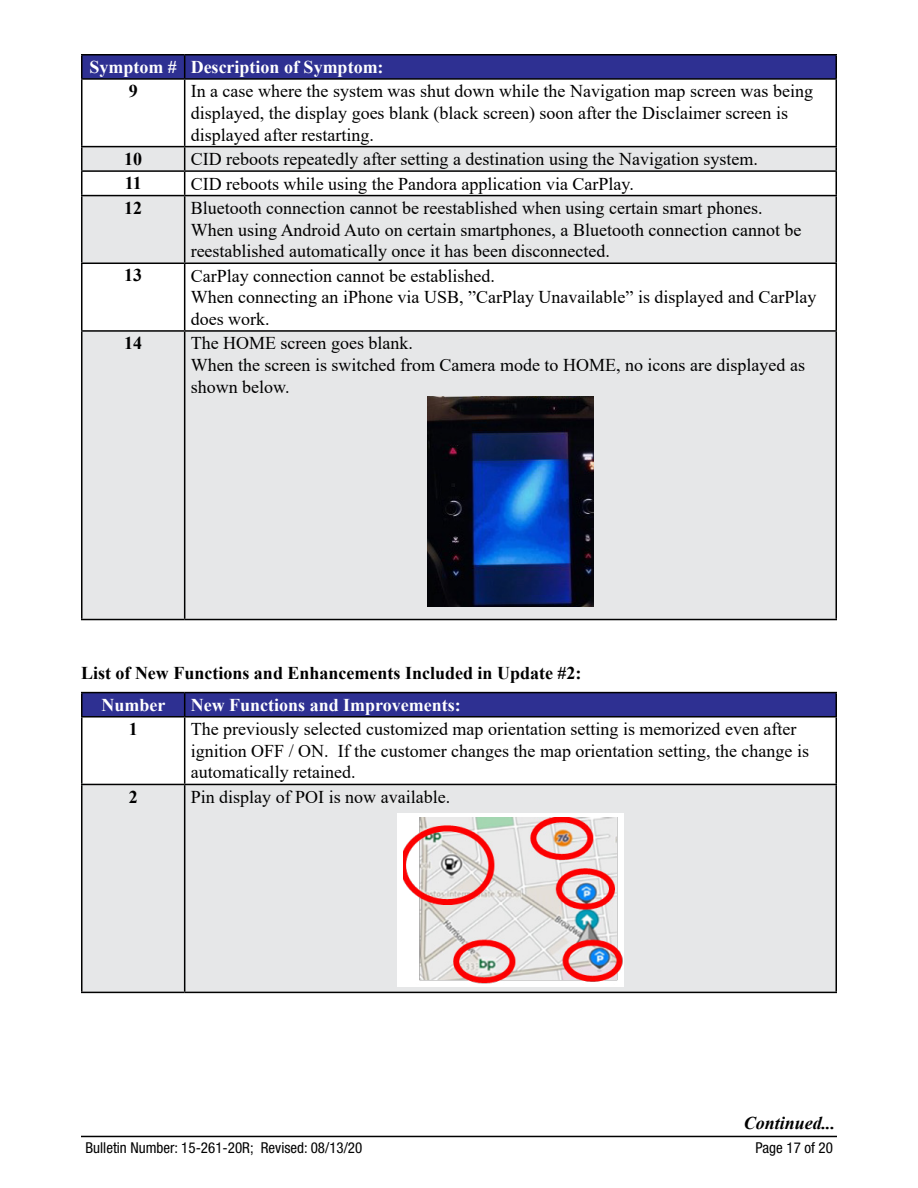
<style>
.page{position:relative;width:918px;height:1188px;background:#fff}
.page>*{position:absolute;margin:0;border:0;box-sizing:border-box;transform-origin:0 0}
.t1{font:18px/21.6px "Times New Roman";color:#000}
.t2{font:700 18px "Times New Roman";color:#000}
.t3{font:700 18px "Times New Roman";color:#fff}
.t4{font:italic 700 18px "Times New Roman";color:#000}
.t5{font:condensed 15px "Helvetica Neue LT Std";color:#000}
</style>
<div class="page">
<hr style="left:81px;top:1136px;width:756px;height:1px;background:#000">
<svg style="left:82px;top:147px;width:754px;height:472px;fill:#e6e7e8"></svg>
<hr style="left:81px;top:54px;width:104px;height:2px;background:#000">
<hr style="left:185px;top:54px;width:652px;height:2px;background:#000">
<div style="left:81px;top:55px;width:756px;height:23px;background:#2e3092"></div>
<hr style="left:81px;top:78px;width:104px;height:2px;background:#000">
<hr style="left:81px;top:80px;width:1px;height:66px;background:#000">
<hr style="left:185px;top:78px;width:652px;height:2px;background:#000">
<hr style="left:184px;top:80px;width:1px;height:66px;background:#000">
<hr style="left:836px;top:80px;width:1px;height:66px;background:#000">
<hr style="left:81px;top:146px;width:104px;height:1px;background:#000">
<hr style="left:185px;top:146px;width:652px;height:1px;background:#000">
<hr style="left:81px;top:170px;width:104px;height:2px;background:#000">
<svg style="left:81px;top:147px;width:1px;height:48px"></svg>
<hr style="left:185px;top:170px;width:652px;height:2px;background:#000">
<svg style="left:184px;top:147px;width:1px;height:48px"></svg>
<svg style="left:836px;top:147px;width:1px;height:48px"></svg>
<hr style="left:81px;top:195px;width:104px;height:1px;background:#000">
<hr style="left:81px;top:196px;width:1px;height:67px;background:#000">
<hr style="left:185px;top:195px;width:652px;height:1px;background:#000">
<hr style="left:184px;top:196px;width:1px;height:67px;background:#000">
<hr style="left:836px;top:196px;width:1px;height:67px;background:#000">
<hr style="left:81px;top:263px;width:104px;height:1px;background:#000">
<hr style="left:81px;top:264px;width:1px;height:66px;background:#000">
<hr style="left:185px;top:263px;width:652px;height:1px;background:#000">
<hr style="left:184px;top:264px;width:1px;height:66px;background:#000">
<hr style="left:836px;top:264px;width:1px;height:66px;background:#000">
<hr style="left:81px;top:330px;width:104px;height:2px;background:#000">
<hr style="left:81px;top:332px;width:1px;height:287px;background:#000">
<hr style="left:185px;top:330px;width:652px;height:2px;background:#000">
<hr style="left:184px;top:332px;width:1px;height:287px;background:#000">
<hr style="left:836px;top:332px;width:1px;height:287px;background:#000">
<hr style="left:81px;top:619px;width:104px;height:1px;background:#000">
<hr style="left:185px;top:619px;width:652px;height:1px;background:#000">
<img style="left:427px;top:396px;width:167px;height:211px">
<div style="left:82px;top:785px;width:754px;height:207px;background:#e6e7e8"></div>
<hr style="left:81px;top:692px;width:104px;height:1px;background:#000">
<hr style="left:185px;top:692px;width:652px;height:1px;background:#000">
<div style="left:81px;top:693px;width:756px;height:23px;background:#2e3092"></div>
<hr style="left:81px;top:716px;width:104px;height:2px;background:#000">
<hr style="left:81px;top:718px;width:1px;height:66px;background:#000">
<hr style="left:185px;top:716px;width:652px;height:2px;background:#000">
<hr style="left:184px;top:718px;width:1px;height:66px;background:#000">
<hr style="left:836px;top:718px;width:1px;height:66px;background:#000">
<hr style="left:81px;top:784px;width:104px;height:1px;background:#000">
<hr style="left:81px;top:785px;width:1px;height:207px;background:#000">
<hr style="left:185px;top:784px;width:652px;height:1px;background:#000">
<hr style="left:184px;top:785px;width:1px;height:207px;background:#000">
<hr style="left:836px;top:785px;width:1px;height:207px;background:#000">
<hr style="left:81px;top:992px;width:104px;height:1px;background:#000">
<hr style="left:185px;top:992px;width:652px;height:1px;background:#000">
<div style="left:397px;top:813px;width:227px;height:173px;background:#fff"></div>
<img style="left:403px;top:818px;width:220px;height:166px">
<p class="t3" style="left:89px;top:54px;width:296px">Symptom # Description of Symptom:</p>
<p class="t2" style="left:129px;top:78px;width:10px">9</p>
<p class="t1" style="left:191px;top:80px;width:624px">In a case where the system was shut down while the Navigation map screen was being displayed, the display goes blank (black screen) soon after the Disclaimer screen is displayed after restarting.</p>
<p class="t2" style="left:124px;top:146px;width:19px">10</p>
<p class="t1" style="left:191px;top:148px;width:569px">CID reboots repeatedly after setting a destination using the Navigation system.</p>
<p class="t2" style="left:125px;top:170px;width:19px">11</p>
<p class="t1" style="left:191px;top:172px;width:445px">CID reboots while using the Pandora application via CarPlay.</p>
<p class="t2" style="left:124px;top:195px;width:19px">12</p>
<p class="t1" style="left:191px;top:197px;width:612px">Bluetooth connection cannot be reestablished when using certain smart phones.<br>When using Android Auto on certain smartphones, a Bluetooth connection cannot be reestablished automatically once it has been disconnected.</p>
<p class="t2" style="left:124px;top:262px;width:19px">13</p>
<p class="t1" style="left:191px;top:264px;width:627px">CarPlay connection cannot be established.<br>When connecting an iPhone via USB, ”CarPlay Unavailable” is displayed and CarPlay does work.</p>
<p class="t2" style="left:124px;top:330px;width:19px">14</p>
<p class="t1" style="left:191px;top:332px;width:616px">The HOME screen goes blank.<br>When the screen is switched from Camera mode to HOME, no icons are displayed as shown below.</p>
<p class="t2" style="left:81px;top:660px;width:502px">List of New Functions and Enhancements Included in Update #2:</p>
<p class="t3" style="left:101px;top:692px;width:65px">Number</p>
<p class="t3" style="left:191px;top:692px;width:272px">New Functions and Improvements:</p>
<p class="t2" style="left:129px;top:716px;width:10px">1</p>
<p class="t1" style="left:191px;top:718px;width:620px">The previously selected customized map orientation setting is memorized even after ignition OFF / ON. If the customer changes the map orientation setting, the change is automatically retained.</p>
<p class="t2" style="left:129px;top:784px;width:10px">2</p>
<p class="t1" style="left:191px;top:786px;width:261px">Pin display of POI is now available.</p>
<p class="t4" style="left:744px;top:1111px;width:93px">Continued...</p>
<p class="t5" style="left:86px;top:1138px;width:278px">Bulletin Number: 15-261-20R; Revised: 08/13/20</p>
<p class="t5" style="left:756px;top:1138px;width:79px">Page 17 of 20</p>
</div>
